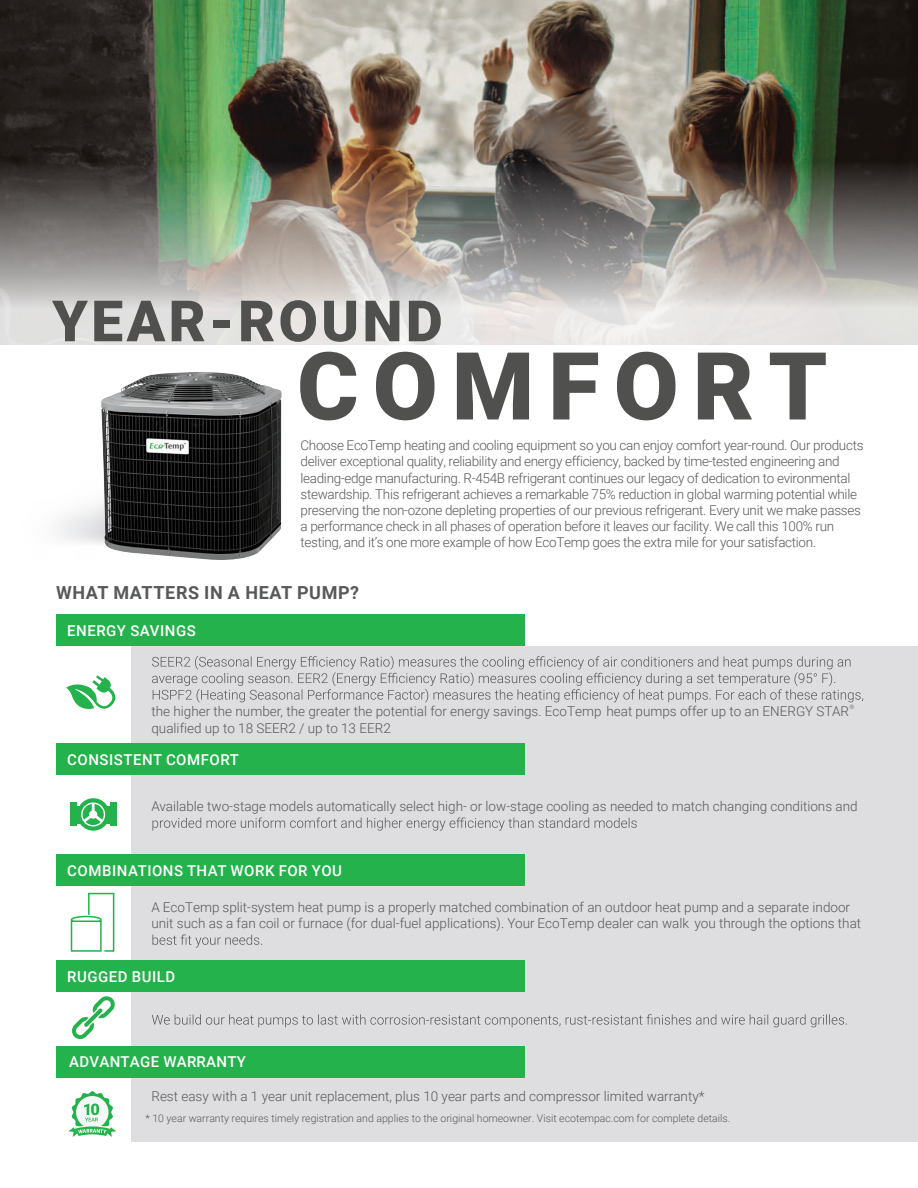
<style>
.page{position:relative;width:918px;height:1188px;background:#fff}
.page>*{position:absolute;margin:0;border:0;box-sizing:border-box;transform-origin:0 0}
.t1{font:900 94.05px "Roboto";letter-spacing:.15em;color:#50504f}
.t2{font:900 57px "Roboto";letter-spacing:.06em;color:#50504f}
.t3{font:700 18px "Roboto";letter-spacing:.035em;color:#57585a}
.t4{font:500 15px "Roboto";letter-spacing:.035em;color:#fff}
.t5{font:500 15px "Roboto";letter-spacing:.015em;color:#fff}
.t6{font:300 13.5px/16.2px "Roboto";letter-spacing:-.025em;color:#57585a}
.t7{font:300 13.5px/16.5px "Roboto";color:#57585a}
.t8{font:300 10.5px "Roboto";color:#57585a}
.t9{font:300 6.15px "Roboto";color:#57585a}
</style>
<div class="page">
<img style="left:0;top:0;width:918px;height:345px">
<div style="left:131px;top:646px;width:787px;height:496px;background:#dedee1"></div>
<svg style="left:152px;top:656px;width:711px;height:47px"></svg>
<svg style="left:152px;top:934px;width:110px;height:14px"></svg>
<svg style="left:152px;top:1014px;width:695px;height:13px"></svg>
<div style="left:56px;top:614px;width:469px;height:32px;background:#23b24b"></div>
<div style="left:56px;top:854px;width:469px;height:32px;background:#23b24b"></div>
<div style="left:56px;top:961px;width:469px;height:31px;background:#23b24b"></div>
<div style="left:56px;top:1046px;width:469px;height:31px;background:#23b24b"></div>
<svg style="left:152px;top:817px;width:485px;height:14px"></svg>
<div style="left:56px;top:743px;width:469px;height:32px;background:#23b24b"></div>
<div style="left:110px;top:803px;width:6px;height:23px;background:#23b24b"></div>
<div style="left:71px;top:803px;width:6px;height:23px;background:#23b24b"></div>
<div style="left:75px;top:806px;width:37px;height:18px;background:#23b24b"></div>
<svg style="left:77px;top:798px;width:33px;height:33px"></svg>
<div style="left:81px;top:803px;width:24px;height:23px;border:1px solid #fff;border-radius:50%"></div>
<svg style="left:80px;top:803px;width:26px;height:22px"></svg>
<div style="left:89px;top:810px;width:8px;height:9px;border:3px solid #fff;border-radius:50%"></div>
<div style="left:88px;top:893px;width:26px;height:59px;border:2px solid #23b24b"></div>
<svg style="left:73px;top:915px;width:30px;height:7px"></svg>
<svg style="left:71px;top:917px;width:30px;height:6px"></svg>
<div style="left:71px;top:916px;width:31px;height:8px;border:2px solid #23b24b;border-radius:50%"></div>
<div style="left:72px;top:921px;width:29px;height:30px;background:#fff"></div>
<div style="left:71px;top:921px;width:31px;height:31px;border:2px solid #23b24b"></div>
<svg style="left:72px;top:996px;width:43px;height:43px"></svg>
<svg style="left:68px;top:1091px;width:48px;height:46px"></svg>
<img style="left:101px;top:372px;width:181px;height:188px">
<svg style="left:66px;top:675px;width:50px;height:34px"></svg>
<h2 class="t2" style="left:52px;top:281px;width:392px">YEAR-ROUND</h2>
<h1 class="t1" style="left:297px;top:320px;width:532px">COMFORT</h1>
<p class="t6" style="left:301px;top:437px;width:565px">Choose EcoTemp heating and cooling equipment so you can enjoy comfort year-round. Our products deliver exceptional quality, reliability and energy efficiency, backed by time-tested engineering and leading-edge manufacturing. R-454B refrigerant continues our legacy of dedication to evironmental stewardship. This refrigerant achieves a remarkable 75% reduction in global warming potential while preserving the non-ozone depleting properties of our previous refrigerant. Every unit we make passes a performance check in all phases of operation before it leaves our facility. We call this 100% run testing, and it’s one more example of how EcoTemp goes the extra mile for your satisfaction.</p>
<h3 class="t3" style="left:56px;top:579px;width:304px">WHAT MATTERS IN A HEAT PUMP?</h3>
<p class="t4" style="left:67px;top:620px;width:130px">ENERGY SAVINGS</p>
<p class="t9" style="left:850px;top:702px;width:6px">®</p>
<p class="t7" style="left:151px;top:702px;width:699px">the higher the number, the greater the potential for energy savings. EcoTemp heat pumps offer up to an ENERGY STAR</p>
<p class="t7" style="left:151px;top:719px;width:241px">qualified up to 18 SEER2 / up to 13 EER2</p>
<p class="t4" style="left:67px;top:749px;width:173px">CONSISTENT COMFORT</p>
<p class="t7" style="left:151px;top:798px;width:708px">Available two-stage models automatically select high- or low-stage cooling as needed to match changing conditions and</p>
<p class="t4" style="left:67px;top:860px;width:276px">COMBINATIONS THAT WORK FOR YOU</p>
<p class="t7" style="left:151px;top:898px;width:711px">A EcoTemp split-system heat pump is a properly matched combination of an outdoor heat pump and a separate indoor unit such as a fan coil or furnace (for dual-fuel applications). Your EcoTemp dealer can walk you through the options that</p>
<p class="t4" style="left:67px;top:966px;width:110px">RUGGED BUILD</p>
<p class="t5" style="left:69px;top:1051px;width:178px">ADVANTAGE WARRANTY</p>
<p class="t7" style="left:151px;top:1087px;width:555px">Rest easy with a 1 year unit replacement, plus 10 year parts and compressor limited warranty*</p>
<p class="t8" style="left:145px;top:1111px;width:586px">* 10 year warranty requires timely registration and applies to the original homeowner. Visit ecotempac.com for complete details.</p>
</div>
